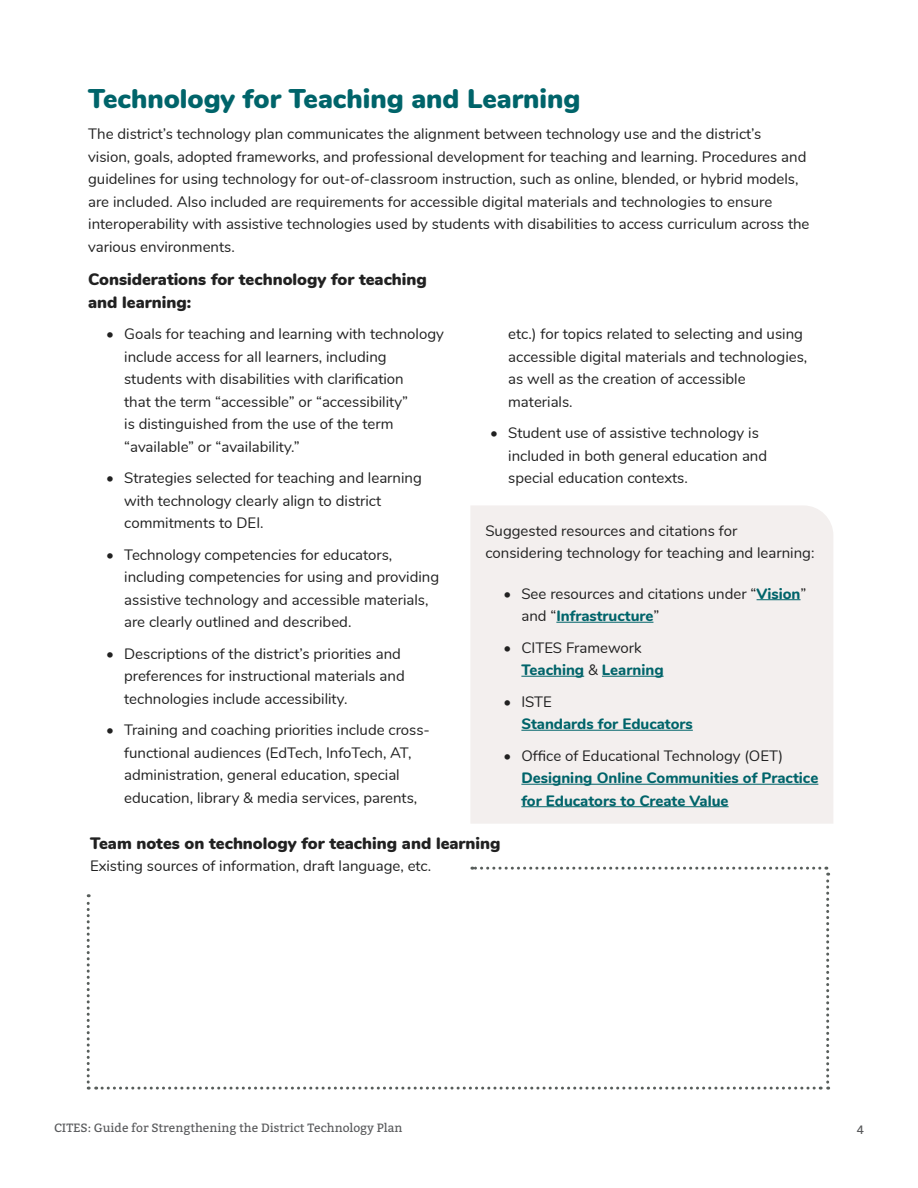
<style>
.page{position:relative;width:918px;height:1188px;background:#fff}
.page>*{position:absolute;margin:0;border:0;box-sizing:border-box;transform-origin:0 0}
.t1{font:900 27px "Nunito";color:#00646a}
.t2{font:900 16.5px/22.5px "Nunito";color:#212121}
.paragraph{font:15px/22.5px "Nunito";color:#212121}
.t3{font:800 15px/22.5px "Nunito";color:#00646a}
.t4{font:12px "Bitter";color:#58595b}
.s1{font-weight:800;color:#00646a}
.s2{font-weight:400;color:#212121}
</style>
<div class="page">
<div style="left:470px;top:506px;width:363px;height:318px;background:#f3efee"></div>
<hr style="left:757px;top:599px;width:44px;height:1px;background:#00646a">
<hr style="left:556px;top:622px;width:97px;height:1px;background:#00646a">
<hr style="left:521px;top:676px;width:63px;height:1px;background:#00646a">
<hr style="left:602px;top:676px;width:62px;height:1px;background:#00646a">
<hr style="left:521px;top:730px;width:172px;height:1px;background:#00646a">
<hr style="left:521px;top:784px;width:297px;height:1px;background:#00646a">
<hr style="left:521px;top:806px;width:208px;height:1px;background:#00646a">
<svg style="left:87px;top:894px;width:3px;height:196px"></svg>
<svg style="left:96px;top:867px;width:733px;height:223px"></svg>
<h2 class="t1" style="left:88px;top:78px;width:494px">Technology for Teaching and Learning</h2>
<p class="paragraph" style="left:88px;top:122px;width:723px">The district’s technology plan communicates the alignment between technology use and the district’s<br>vision, goals, adopted frameworks, and professional development for teaching and learning. Procedures and guidelines for using technology for out-of-classroom instruction, such as online, blended, or hybrid models, are included. Also included are requirements for accessible digital materials and technologies to ensure interoperability with assistive technologies used by students with disabilities to access curriculum across the various environments.</p>
<h3 class="t2" style="left:88px;top:267px;width:340px">Considerations for technology for teaching and learning:</h3>
<p class="paragraph" style="left:124px;top:322px;width:321px;text-indent:-18px">• Goals for teaching and learning with technology include access for all learners, including students with disabilities with clarification<br>that the term “accessible” or “accessibility”<br>is distinguished from the use of the term “available” or “availability.”</p>
<p class="paragraph" style="left:124px;top:466px;width:299px;text-indent:-18px">• Strategies selected for teaching and learning with technology clearly align to district commitments to DEI.</p>
<p class="paragraph" style="left:124px;top:543px;width:317px;text-indent:-18px">• Technology competencies for educators, including competencies for using and providing assistive technology and accessible materials, are clearly outlined and described.</p>
<p class="paragraph" style="left:124px;top:642px;width:282px;text-indent:-18px">• Descriptions of the district’s priorities and preferences for instructional materials and technologies include accessibility.</p>
<p class="paragraph" style="left:124px;top:718px;width:307px;text-indent:-18px">• Training and coaching priorities include cross&shy;functional audiences (EdTech, InfoTech, AT, administration, general education, special education, library &amp; media services, parents,</p>
<p class="paragraph" style="left:508px;top:322px;width:301px">etc.) for topics related to selecting and using accessible digital materials and technologies, as well as the creation of accessible materials.</p>
<p class="paragraph" style="left:508px;top:421px;width:261px;text-indent:-18px">• Student use of assistive technology is included in both general education and special education contexts.</p>
<p class="paragraph" style="left:485px;top:518px;width:331px">Suggested resources and citations for considering technology for teaching and learning:</p>
<p class="paragraph" style="left:521px;top:581px;width:287px;text-indent:-18px">• See resources and citations under “<span class="s1">Vision</span>” and “<span class="s1">Infrastructure</span>”</p>
<p class="paragraph" style="left:521px;top:635px;width:144px;text-indent:-18px">• CITES Framework<br><span class="s1">Teaching</span> &amp; <span class="s1">Learning</span></p>
<p class="t3" style="left:521px;top:689px;width:173px;text-indent:-18px"><span class="s2">• ISTE<br></span>Standards for Educators</p>
<p class="t3" style="left:521px;top:743px;width:298px;text-indent:-18px"><span class="s2">• Office of Educational Technology (OET)<br></span>Designing Online Communities of Practice for Educators to Create Value</p>
<h3 class="t2" style="left:90px;top:831px;width:412px">Team notes on technology for teaching and learning</h3>
<h3 class="paragraph" style="left:90px;top:854px;width:343px">Existing sources of information, draft language, etc.</h3>
<p class="t4" style="left:54px;top:1120px;width:350px">CITES: Guide for Strengthening the District Technology Plan</p>
<p class="t4" style="left:857px;top:1122px;width:9px">4</p>
</div>
